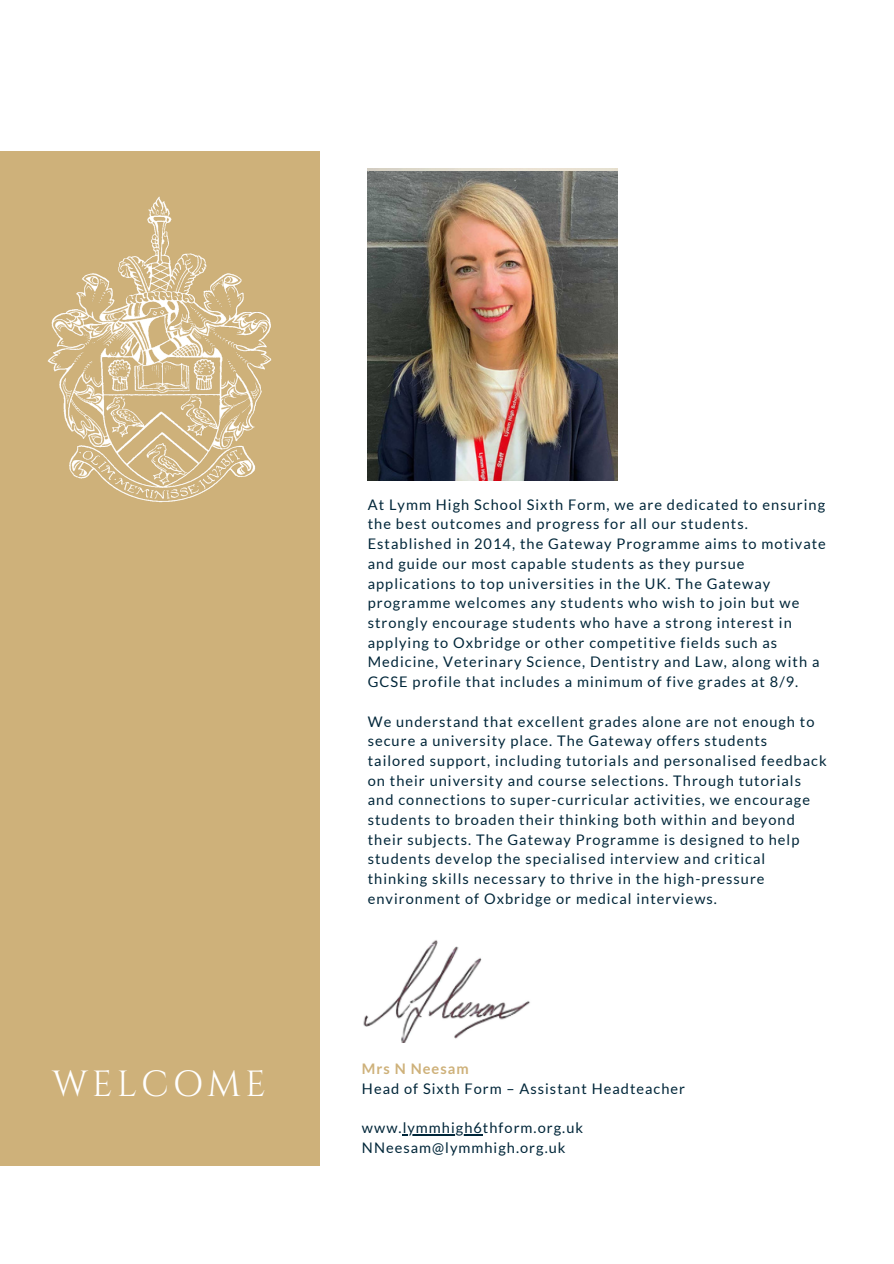
<style>
.page{position:relative;width:894px;height:1264px;background:#fff}
.page>*{position:absolute;margin:0;border:0;box-sizing:border-box;transform-origin:0 0}
.t1{font:36.3px "Cinzel";letter-spacing:.11em;color:#fff}
.t2{font:14.55px/19.6px "Lato";letter-spacing:.07em;color:#002639}
.t3{font:700 14.55px "Lato";letter-spacing:.07em;color:#ceb17a}
</style>
<div class="page">
<div style="left:0;top:151px;width:320px;height:1014px;background:#ceb17a"></div>
<img style="left:47px;top:196px;width:225px;height:307px">
<img style="left:367px;top:171px;width:250px;height:309px">
<img style="left:363px;top:940px;width:167px;height:102px">
<hr style="left:402px;top:1134px;width:81px;height:1px;background:#002639">
<p class="t1" style="left:52px;top:1060px;width:215px">WELCOME</p>
<p class="t2" style="left:367px;top:494px;width:459px">At Lymm High School Sixth Form, we are dedicated to ensuring the best outcomes and progress for all our students.<br>Established in 2014, the Gateway Programme aims to motivate and guide our most capable students as they pursue applications to top universities in the UK. The Gateway programme welcomes any students who wish to join but we strongly encourage students who have a strong interest in applying to Oxbridge or other competitive fields such as Medicine, Veterinary Science, Dentistry and Law, along with a GCSE profile that includes a minimum of five grades at 8/9.</p>
<p class="t2" style="left:367px;top:711px;width:460px">We understand that excellent grades alone are not enough to secure a university place. The Gateway offers students tailored support, including tutorials and personalised feedback on their university and course selections. Through tutorials and connections to super-curricular activities, we encourage students to broaden their thinking both within and beyond their subjects. The Gateway Programme is designed to help students develop the specialised interview and critical thinking skills necessary to thrive in the high-pressure environment of Oxbridge or medical interviews.</p>
<p class="t3" style="left:362px;top:1059px;width:108px">Mrs N Neesam</p>
<p class="t2" style="left:362px;top:1078px;width:324px">Head of Sixth Form – Assistant Headteacher</p>
<p class="t2" style="left:362px;top:1117px;width:222px">www.lymmhigh6thform.org.uk</p>
<p class="t2" style="left:362px;top:1137px;width:205px">NNeesam@lymmhigh.org.uk</p>
</div>
